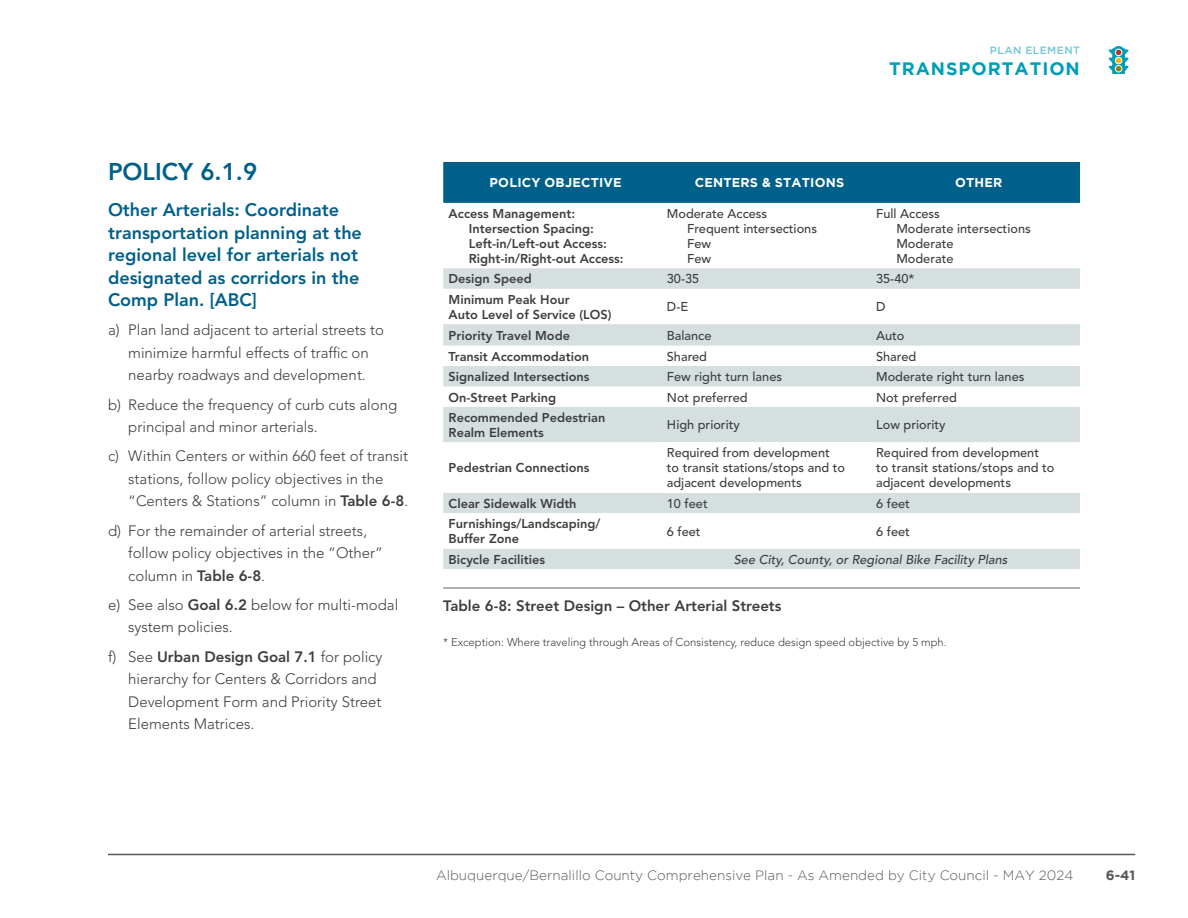
<style>
.page{position:relative;width:1188px;height:918px;background:#fff}
.page>*{position:absolute;margin:0;border:0;box-sizing:border-box;transform-origin:0 0}
.Policy_Header{font:800 24px "Avenir LT Std";color:#00608a}
.Body_Header__3_-_12pt{font:800 18px/22.5px "Avenir LT Std";color:#00608a}
.t1{font:700 18px "Gotham";letter-spacing:.055em;color:#009eb5}
.Policy_Subs{font:300 15px/22.5px "Avenir LT Std";color:#3e3e3f}
.Figure_Title{font:800 15px "Avenir LT Std";color:#3e3e3f}
.t2{font:300 13.5px "Gotham";color:#57585a}
.t3{font:700 13.5px "Gotham";color:#57585a}
.Chart_Table_Text{font:500 12.75px/15px "Avenir LT Std";color:#3e3e3f}
.Chart_Table_Text-2{font:800 12.75px/15px "Avenir LT Std";color:#3e3e3f}
.Chart_Table_Text-3{font:italic 500 12.75px "Avenir LT Std";color:#3e3e3f}
.Chart_Table_-_top_line{font:700 12.75px "Gotham";letter-spacing:.015em;color:#fff}
.Source_Text{font:300 11.25px "Avenir LT Std";color:#3e3e3f}
.t4{font:500 10.5px "Gotham";letter-spacing:.045em;color:#6fc6d5}
.s1{font-weight:800}
</style>
<div class="page">
<hr style="left:108px;top:854px;width:1027px;height:1px;background:#57585a">
<svg style="left:1109px;top:46px;width:20px;height:28px"></svg>
<div style="left:1115px;top:49px;width:7px;height:7px;background:#b4362f;border:1px solid #fff;border-radius:50%"></div>
<div style="left:1115px;top:57px;width:7px;height:7px;background:#fcb615;border:1px solid #fff;border-radius:50%"></div>
<div style="left:1115px;top:65px;width:7px;height:7px;background:#86821c;border:1px solid #fff;border-radius:50%"></div>
<hr style="left:443px;top:587px;width:637px;height:2px;background:#939598">
<div style="left:443px;top:162px;width:637px;height:41px;background:#00608a"></div>
<svg style="left:443px;top:268px;width:637px;height:301px;fill:#d5dfe0"></svg>
<svg style="left:443px;top:442px;width:637px;height:107px"></svg>
<div style="left:662px;top:442px;width:209px;height:51px;background:#fff"></div>
<p class="Policy_Header" style="left:108px;top:158px;width:151px">POLICY 6.1.9</p>
<p class="Body_Header__3_-_12pt" style="left:108px;top:199px;width:255px">Other Arterials: Coordinate transportation planning at the regional level for arterials not designated as corridors in the<br>Comp Plan. [ABC]</p>
<p class="Policy_Subs" style="left:108px;top:319px;width:278px;text-align:center">a) Plan land adjacent to arterial streets to minimize harmful effects of traffic on nearby roadways and development.</p>
<p class="Policy_Subs" style="left:128px;top:393px;width:271px;text-indent:-20px">b) Reduce the frequency of curb cuts along principal and minor arterials.</p>
<p class="Policy_Subs" style="left:128px;top:445px;width:282px;text-indent:-20px">c) Within Centers or within 660 feet of transit stations, follow policy objectives in the “Centers &amp; Stations” column in <span class="s1">Table 6-8</span>.</p>
<p class="Policy_Subs" style="left:128px;top:519px;width:256px;text-indent:-20px">d) For the remainder of arterial streets, follow policy objectives in the “Other” column in <span class="s1">Table 6-8</span>.</p>
<p class="Policy_Subs" style="left:128px;top:594px;width:272px;text-indent:-20px">e) See also <span class="s1">Goal 6.2</span> below for multi-modal system policies.</p>
<p class="Policy_Subs" style="left:128px;top:645px;width:256px;text-indent:-20px">f) See <span class="s1">Urban Design Goal 7.1</span> for policy hierarchy for Centers &amp; Corridors and Development Form and Priority Street Elements Matrices.</p>
<p class="t4" style="left:990px;top:44px;width:92px">PLAN ELEMENT</p>
<p class="t1" style="left:889px;top:58px;width:192px">TRANSPORTATION</p>
<p class="Chart_Table_-_top_line" style="left:490px;top:175px;width:134px">POLICY OBJECTIVE</p>
<p class="Chart_Table_-_top_line" style="left:695px;top:175px;width:151px">CENTERS &amp; STATIONS</p>
<p class="Chart_Table_-_top_line" style="left:955px;top:175px;width:49px">OTHER</p>
<p class="Chart_Table_Text-2" style="left:449px;top:206px;width:128px">Access Management:</p>
<p class="Chart_Table_Text-2" style="left:469px;top:221px;width:127px">Intersection Spacing:</p>
<p class="Chart_Table_Text-2" style="left:469px;top:236px;width:140px">Left-in/Left-out Access:</p>
<p class="Chart_Table_Text-2" style="left:469px;top:251px;width:156px">Right-in/Right-out Access:</p>
<p class="Chart_Table_Text" style="left:667px;top:206px;width:102px">Moderate Access</p>
<p class="Chart_Table_Text" style="left:687px;top:221px;width:131px">Frequent intersections</p>
<p class="Chart_Table_Text" style="left:687px;top:236px;width:26px">Few</p>
<p class="Chart_Table_Text" style="left:687px;top:251px;width:26px">Few</p>
<p class="Chart_Table_Text" style="left:876px;top:206px;width:65px">Full Access</p>
<p class="Chart_Table_Text" style="left:896px;top:221px;width:136px">Moderate intersections</p>
<p class="Chart_Table_Text" style="left:896px;top:236px;width:59px">Moderate</p>
<p class="Chart_Table_Text" style="left:896px;top:251px;width:59px">Moderate</p>
<p class="Chart_Table_Text-2" style="left:449px;top:271px;width:85px">Design Speed</p>
<p class="Chart_Table_Text" style="left:667px;top:272px;width:34px">30-35</p>
<p class="Chart_Table_Text" style="left:876px;top:272px;width:40px">35-40*</p>
<p class="Chart_Table_Text-2" style="left:449px;top:292px;width:164px">Minimum Peak Hour<br>Auto Level of Service (LOS)</p>
<p class="Chart_Table_Text" style="left:667px;top:300px;width:23px">D-E</p>
<p class="Chart_Table_Text" style="left:876px;top:300px;width:11px">D</p>
<p class="Chart_Table_Text-2" style="left:449px;top:328px;width:123px">Priority Travel Mode</p>
<p class="Chart_Table_Text" style="left:667px;top:328px;width:46px">Balance</p>
<p class="Chart_Table_Text" style="left:876px;top:328px;width:30px">Auto</p>
<p class="Chart_Table_Text-2" style="left:449px;top:349px;width:142px">Transit Accommodation</p>
<p class="Chart_Table_Text" style="left:667px;top:349px;width:42px">Shared</p>
<p class="Chart_Table_Text" style="left:876px;top:349px;width:42px">Shared</p>
<p class="Chart_Table_Text-2" style="left:449px;top:369px;width:142px">Signalized Intersections</p>
<p class="Chart_Table_Text" style="left:667px;top:369px;width:117px">Few right turn lanes</p>
<p class="Chart_Table_Text" style="left:876px;top:369px;width:150px">Moderate right turn lanes</p>
<p class="Chart_Table_Text-2" style="left:449px;top:390px;width:109px">On-Street Parking</p>
<p class="Chart_Table_Text" style="left:667px;top:390px;width:82px">Not preferred</p>
<p class="Chart_Table_Text" style="left:876px;top:390px;width:82px">Not preferred</p>
<p class="Chart_Table_Text-2" style="left:449px;top:410px;width:158px">Recommended Pedestrian<br>Realm Elements</p>
<p class="Chart_Table_Text" style="left:667px;top:418px;width:74px">High priority</p>
<p class="Chart_Table_Text" style="left:876px;top:418px;width:71px">Low priority</p>
<p class="Chart_Table_Text-2" style="left:449px;top:461px;width:142px">Pedestrian Connections</p>
<p class="Chart_Table_Text" style="left:667px;top:446px;width:180px">Required from development to transit stations/stops and to adjacent developments</p>
<p class="Chart_Table_Text" style="left:876px;top:446px;width:180px">Required from development to transit stations/stops and to adjacent developments</p>
<p class="Chart_Table_Text-2" style="left:449px;top:496px;width:129px">Clear Sidewalk Width</p>
<p class="Chart_Table_Text" style="left:667px;top:496px;width:42px">10 feet</p>
<p class="Chart_Table_Text" style="left:876px;top:496px;width:35px">6 feet</p>
<p class="Chart_Table_Text-2" style="left:449px;top:516px;width:153px">Furnishings/Landscaping/<br>Buffer Zone</p>
<p class="Chart_Table_Text" style="left:667px;top:524px;width:35px">6 feet</p>
<p class="Chart_Table_Text" style="left:876px;top:524px;width:35px">6 feet</p>
<p class="Chart_Table_Text-2" style="left:449px;top:552px;width:98px">Bicycle Facilities</p>
<p class="Chart_Table_Text-3" style="left:734px;top:552px;width:275px">See City, County, or Regional Bike Facility Plans</p>
<p class="Figure_Title" style="left:443px;top:597px;width:340px">Table 6-8: Street Design – Other Arterial Streets</p>
<p class="Source_Text" style="left:443px;top:636px;width:505px">* Exception: Where traveling through Areas of Consistency, reduce design speed objective by 5 mph.</p>
<p class="t2" style="left:436px;top:868px;width:639px">Albuquerque/Bernalillo County Comprehensive Plan - As Amended by City Council - MAY 2024</p>
<p class="t3" style="left:1106px;top:867px;width:31px">6-41</p>
</div>
